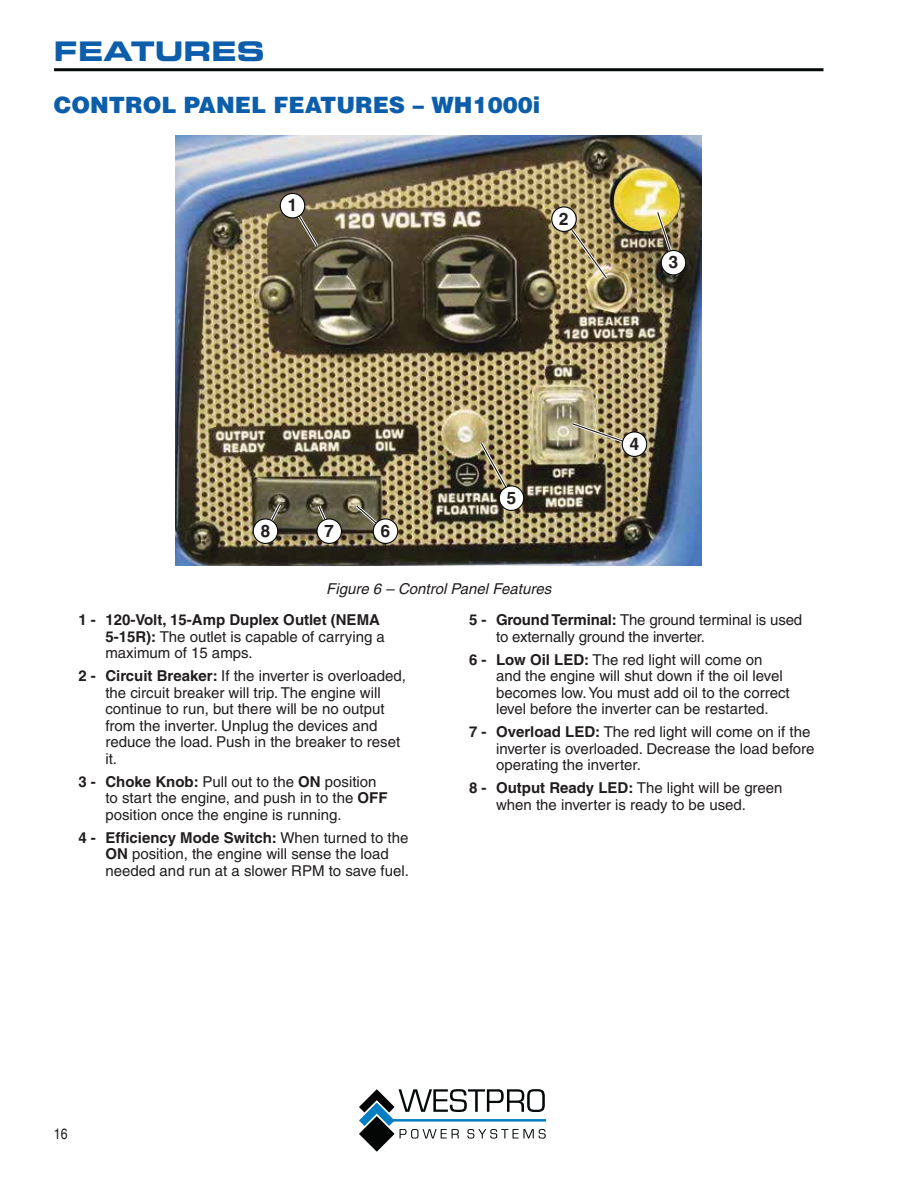
<style>
.page{position:relative;width:918px;height:1188px;background:#fff}
.page>*{position:absolute;margin:0;border:0;box-sizing:border-box;transform-origin:0 0}
.t1{font:27px "Eurostile Bold Extended Two";color:#0d5eaa}
.t2{font:900 22.5px "Helvetica";color:#0d5eaa}
.t3{font:700 17.25px "Helvetica World";color:#211d1e}
.t4{font:15px/16.5px "Helvetica";color:#211d1e}
.t5{font:italic 15px "Helvetica";color:#211d1e}
.t6{font:condensed 15px "Helvetica";color:#211d1e}
.s1{font-weight:700}
</style>
<div class="page">
<svg style="left:359px;top:1089px;width:187px;height:63px"></svg>
<hr style="left:392px;top:1119px;width:154px;height:3px;background:#057dc2">
<hr style="left:54px;top:68px;width:769px;height:3px;background:#040809">
<img style="left:175px;top:136px;width:527px;height:430px">
<img style="left:613px;top:168px;width:69px;height:65px">
<svg style="left:290px;top:203px;width:31px;height:47px"></svg>
<div style="left:280px;top:193px;width:25px;height:25px;background:#fff;border-radius:50%"></div>
<div style="left:280px;top:193px;width:25px;height:25px;border:1px solid #040505;border-radius:50%"></div>
<svg style="left:561px;top:216px;width:50px;height:66px"></svg>
<div style="left:552px;top:207px;width:24px;height:24px;background:#fff;border-radius:50%"></div>
<div style="left:551px;top:206px;width:26px;height:26px;border:1px solid #040505;border-radius:50%"></div>
<svg style="left:654px;top:209px;width:25px;height:59px"></svg>
<div style="left:661px;top:250px;width:25px;height:25px;background:#fff;border-radius:50%"></div>
<div style="left:661px;top:250px;width:25px;height:25px;border:1px solid #040505;border-radius:50%"></div>
<svg style="left:569px;top:420px;width:71px;height:29px"></svg>
<div style="left:622px;top:432px;width:25px;height:24px;background:#fff;border-radius:50%"></div>
<div style="left:622px;top:431px;width:25px;height:26px;border:1px solid #040505;border-radius:50%"></div>
<img style="left:477px;top:439px;width:40px;height:65px">
<div style="left:499px;top:486px;width:25px;height:24px;background:#fff;border-radius:50%"></div>
<div style="left:499px;top:485px;width:25px;height:26px;border:1px solid #040505;border-radius:50%"></div>
<svg style="left:353px;top:502px;width:38px;height:35px"></svg>
<div style="left:373px;top:519px;width:25px;height:24px;background:#fff;border-radius:50%"></div>
<div style="left:373px;top:518px;width:25px;height:26px;border:1px solid #040505;border-radius:50%"></div>
<svg style="left:315px;top:502px;width:20px;height:35px"></svg>
<div style="left:317px;top:519px;width:24px;height:24px;background:#fff;border-radius:50%"></div>
<div style="left:316px;top:518px;width:26px;height:26px;border:1px solid #040505;border-radius:50%"></div>
<svg style="left:261px;top:501px;width:23px;height:36px"></svg>
<div style="left:253px;top:519px;width:25px;height:24px;background:#fff;border-radius:50%"></div>
<div style="left:253px;top:518px;width:25px;height:26px;border:1px solid #040505;border-radius:50%"></div>
<h1 class="t1" style="left:54px;top:42px;width:212px">FEATURES</h1>
<h2 class="t2" style="left:54px;top:96px;width:488px">CONTROL PANEL FEATURES – WH1000i</h2>
<p class="t3" style="left:287px;top:195px;width:11px">1</p>
<p class="t3" style="left:559px;top:209px;width:11px">2</p>
<p class="t3" style="left:668px;top:252px;width:11px">3</p>
<p class="t3" style="left:260px;top:521px;width:11px">8</p>
<p class="t3" style="left:324px;top:521px;width:11px">7</p>
<p class="t3" style="left:380px;top:521px;width:11px">6</p>
<p class="t3" style="left:506px;top:488px;width:11px">5</p>
<p class="t3" style="left:629px;top:434px;width:11px">4</p>
<p class="t5" style="left:326px;top:583px;width:226px">Figure 6 – Control Panel Features</p>
<p class="t4" style="left:105px;top:613px;width:281px;text-indent:-27px"><span class="s1">1 - 120-Volt, 15-Amp Duplex Outlet (NEMA<br>5-15R):</span> The outlet is capable of carrying a maximum of 15 amps.</p>
<p class="t4" style="left:105px;top:669px;width:302px;text-indent:-27px"><span class="s1">2 - Circuit Breaker:</span> If the inverter is overloaded, the circuit breaker will trip. The engine will continue to run, but there will be no output from the inverter. Unplug the devices and reduce the load. Push in the breaker to reset it.</p>
<p class="t4" style="left:105px;top:775px;width:284px;text-indent:-27px"><span class="s1">3 - Choke Knob:</span> Pull out to the <span class="s1">ON</span> position to start the engine, and push in to the <span class="s1">OFF </span>position once the engine is running.</p>
<p class="t4" style="left:105px;top:831px;width:305px;text-indent:-27px"><span class="s1">4 - Efficiency Mode Switch:</span> When turned to the<br><span class="s1">ON</span> position, the engine will sense the load needed and run at a slower RPM to save fuel.</p>
<p class="t4" style="left:496px;top:613px;width:308px;text-indent:-27px"><span class="s1">5 - Ground Terminal:</span> The ground terminal is used to externally ground the inverter.</p>
<p class="t4" style="left:496px;top:653px;width:295px;text-indent:-27px"><span class="s1">6 - Low Oil LED:</span> The red light will come on and the engine will shut down if the oil level becomes low. You must add oil to the correct level before the inverter can be restarted.</p>
<p class="t4" style="left:496px;top:725px;width:320px;text-indent:-27px"><span class="s1">7 - Overload LED:</span> The red light will come on if the inverter is overloaded. Decrease the load before operating the inverter.</p>
<p class="t4" style="left:496px;top:781px;width:288px;text-indent:-27px"><span class="s1">8 - Output Ready LED:</span> The light will be green when the inverter is ready to be used.</p>
<p class="t6" style="left:54px;top:1128px;width:15px">16</p>
</div>
